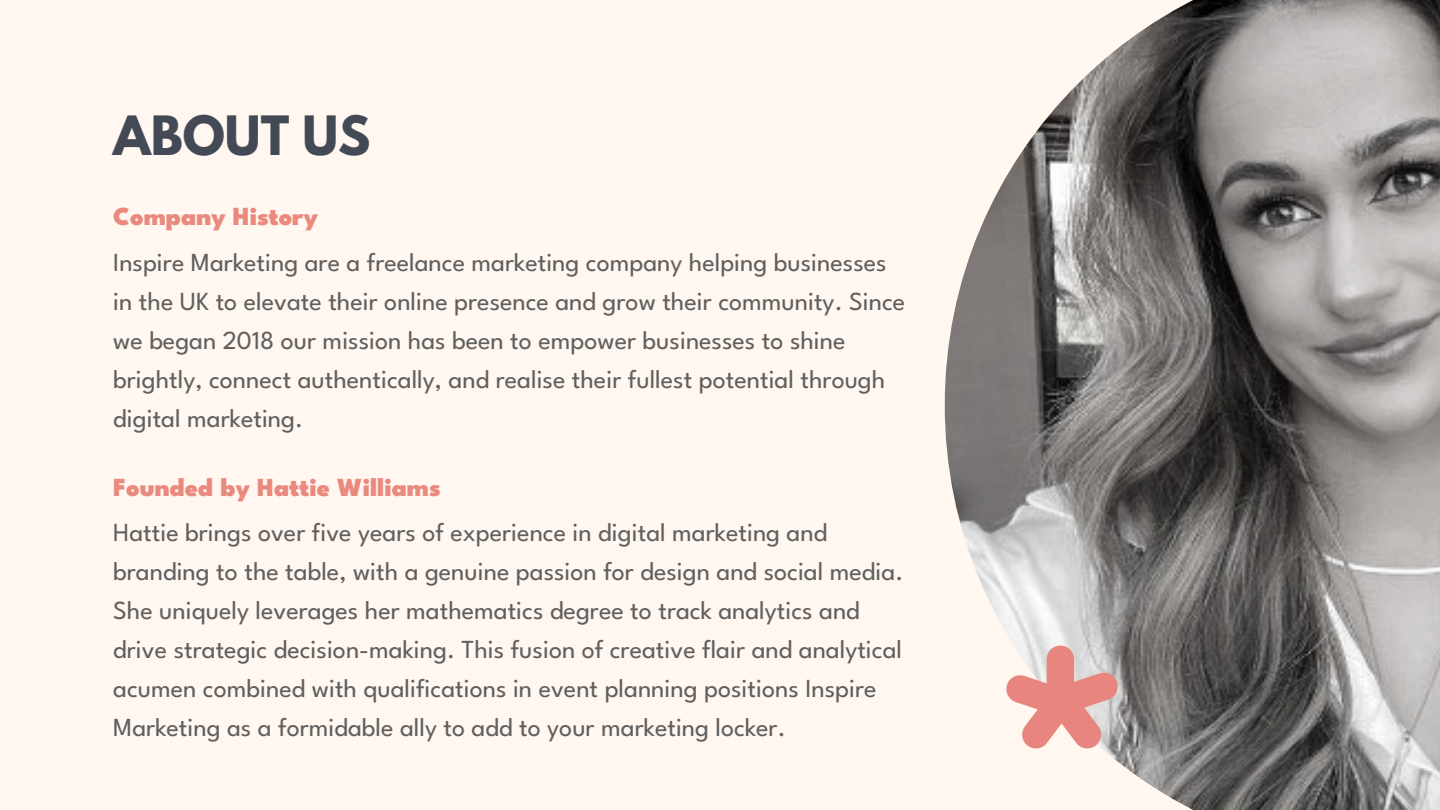
<style>
.page{position:relative;width:1440px;height:810px;background:#fff7f0}
.page>*{position:absolute;margin:0;border:0;box-sizing:border-box;transform-origin:0 0}
.t1{font:700 48px "League Spartan";color:#434955}
.t2{font:26px/39px "League Spartan";color:#606060}
.t3{font:900 26px "League Spartan";color:#ea8a7f}
</style>
<div class="page">
<img style="left:945px;top:0;width:495px;height:810px">
<img style="left:994px;top:630px;width:135px;height:135px">
<p class="t1" style="left:113px;top:112px;width:259px">ABOUT US</p>
<p class="t3" style="left:113px;top:207px;width:206px">Company History</p>
<p class="t2" style="left:113px;top:245px;width:794px">Inspire Marketing are a freelance marketing company helping businesses in the UK to elevate their online presence and grow their community. Since we began 2018 our mission has been to empower businesses to shine brightly, connect authentically, and realise their fullest potential through digital marketing.</p>
<p class="t3" style="left:113px;top:477px;width:329px">Founded by Hattie Williams</p>
<p class="t2" style="left:113px;top:515px;width:792px">Hattie brings over five years of experience in digital marketing and branding to the table, with a genuine passion for design and social media.<br>She uniquely leverages her mathematics degree to track analytics and drive strategic decision-making. This fusion of creative flair and analytical acumen combined with qualifications in event planning positions Inspire Marketing as a formidable ally to add to your marketing locker.</p>
</div>
